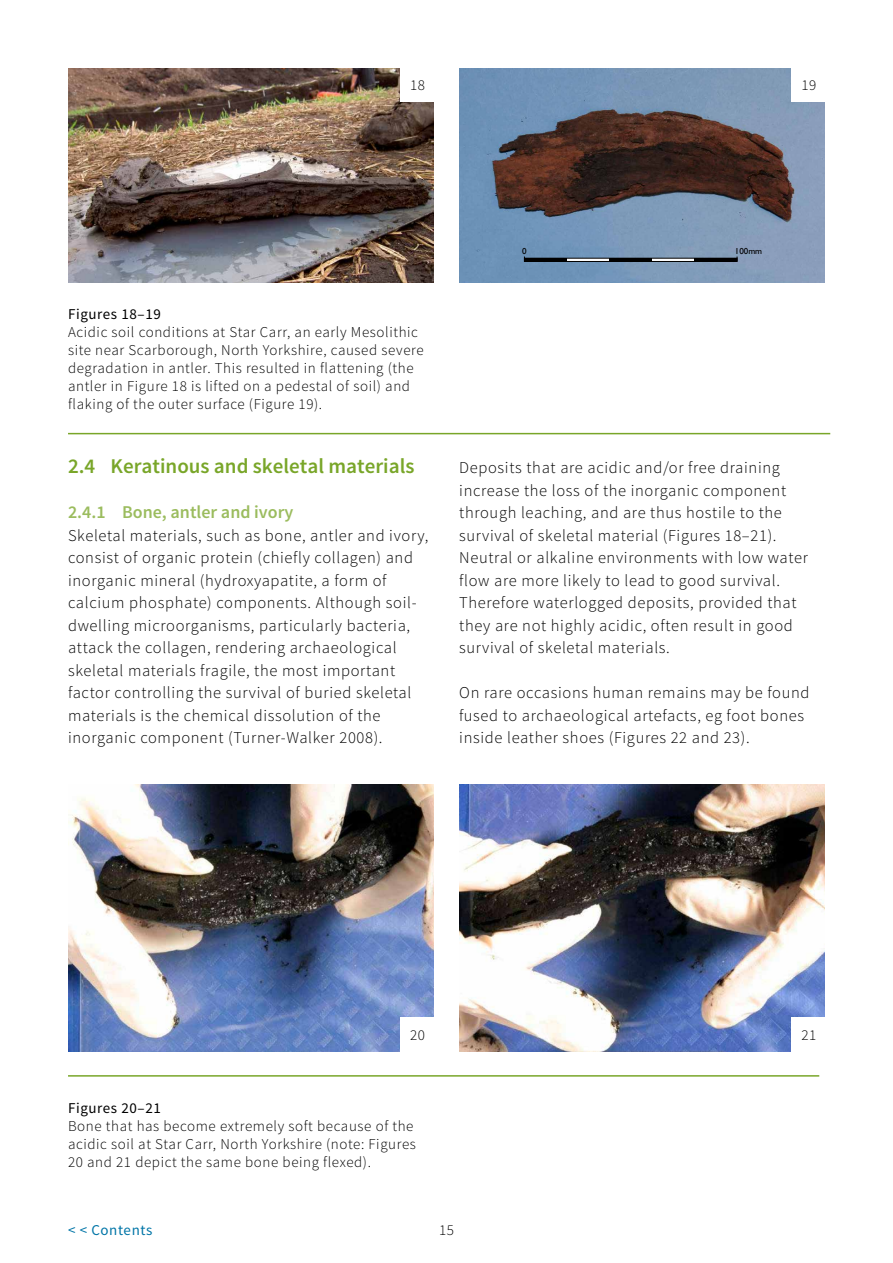
<style>
.page{position:relative;width:893px;height:1263px;background:#fff}
.page>*{position:absolute;margin:0;border:0;box-sizing:border-box;transform-origin:0 0}
.Heading_1{font:600 21px "Source Sans Pro";color:#79a629}
.Heading_2{font:600 18px "Source Sans Pro";color:#9bbc5e}
.Body_text{font:300 16.5px/22.5px "Source Sans Pro";letter-spacing:.04em;color:#000}
.IMAGE_text{font:300 15px/18px "Source Sans Pro";letter-spacing:.04em;color:#000}
.IMAGE_heading{font:15px "Source Sans Pro";letter-spacing:.04em;color:#000}
.t1{font:15px "Source Sans Pro";letter-spacing:.04em;color:#0075a7}
.t2{font:8.7px "Gill Sans";color:#000}
</style>
<div class="page">
<img style="left:68px;top:68px;width:366px;height:214px">
<img style="left:459px;top:68px;width:366px;height:214px">
<img style="left:68px;top:784px;width:366px;height:267px">
<img style="left:459px;top:784px;width:366px;height:267px">
<div style="left:524px;top:258px;width:213px;height:4px;border:1px solid #000"></div>
<hr style="left:694px;top:258px;width:43px;height:3px;background:#000">
<hr style="left:609px;top:258px;width:43px;height:3px;background:#000">
<hr style="left:524px;top:258px;width:43px;height:3px;background:#000">
<hr style="left:68px;top:433px;width:762px;height:1px;background:#79a629">
<hr style="left:68px;top:1075px;width:751px;height:1px;background:#79a629">
<div style="left:401px;top:67px;width:34px;height:35px;background:#fff"></div>
<div style="left:401px;top:1017px;width:34px;height:35px;background:#fff"></div>
<div style="left:792px;top:67px;width:34px;height:35px;background:#fff"></div>
<div style="left:792px;top:1017px;width:34px;height:35px;background:#fff"></div>
<p class="IMAGE_text" style="left:410px;top:76px;width:16px">18</p>
<p class="IMAGE_text" style="left:801px;top:76px;width:16px">19</p>
<p class="IMAGE_heading" style="left:68px;top:305px;width:94px">Figures 18–19</p>
<p class="IMAGE_text" style="left:68px;top:323px;width:357px">Acidic soil conditions at Star Carr, an early Mesolithic site near Scarborough, North Yorkshire, caused severe degradation in antler. This resulted in flattening (the antler in Figure 18 is lifted on a pedestal of soil) and flaking of the outer surface (Figure 19).</p>
<p class="Heading_1" style="left:68px;top:453px;width:348px">2.4 Keratinous and skeletal materials</p>
<p class="Heading_2" style="left:68px;top:501px;width:227px">2.4.1 Bone, antler and ivory</p>
<p class="Body_text" style="left:68px;top:524px;width:362px">Skeletal materials, such as bone, antler and ivory, consist of organic protein (chiefly collagen) and inorganic mineral (hydroxyapatite, a form of calcium phosphate) components. Although soil&shy;dwelling microorganisms, particularly bacteria, attack the collagen, rendering archaeological skeletal materials fragile, the most important factor controlling the survival of buried skeletal materials is the chemical dissolution of the inorganic component (Turner-Walker 2008).</p>
<p class="t2" style="left:522px;top:246px;width:6px">0</p>
<p class="t2" style="left:735px;top:246px;width:29px">100mm</p>
<p class="Body_text" style="left:459px;top:456px;width:350px">Deposits that are acidic and/or free draining increase the loss of the inorganic component through leaching, and are thus hostile to the survival of skeletal material (Figures 18–21).<br>Neutral or alkaline environments with low water flow are more likely to lead to good survival.<br>Therefore waterlogged deposits, provided that they are not highly acidic, often result in good survival of skeletal materials.</p>
<p class="Body_text" style="left:459px;top:681px;width:352px">On rare occasions human remains may be found fused to archaeological artefacts, eg foot bones inside leather shoes (Figures 22 and 23).</p>
<p class="IMAGE_text" style="left:410px;top:1026px;width:16px">20</p>
<p class="IMAGE_heading" style="left:68px;top:1098px;width:94px">Figures 20–21</p>
<p class="IMAGE_text" style="left:68px;top:1117px;width:349px">Bone that has become extremely soft because of the acidic soil at Star Carr, North Yorkshire (note: Figures<br>20 and 21 depict the same bone being flexed).</p>
<p class="IMAGE_text" style="left:801px;top:1026px;width:16px">21</p>
<p class="t1" style="left:68px;top:1220px;width:86px">&lt; &lt; Contents</p>
<p class="IMAGE_text" style="left:439px;top:1221px;width:16px">15</p>
</div>
